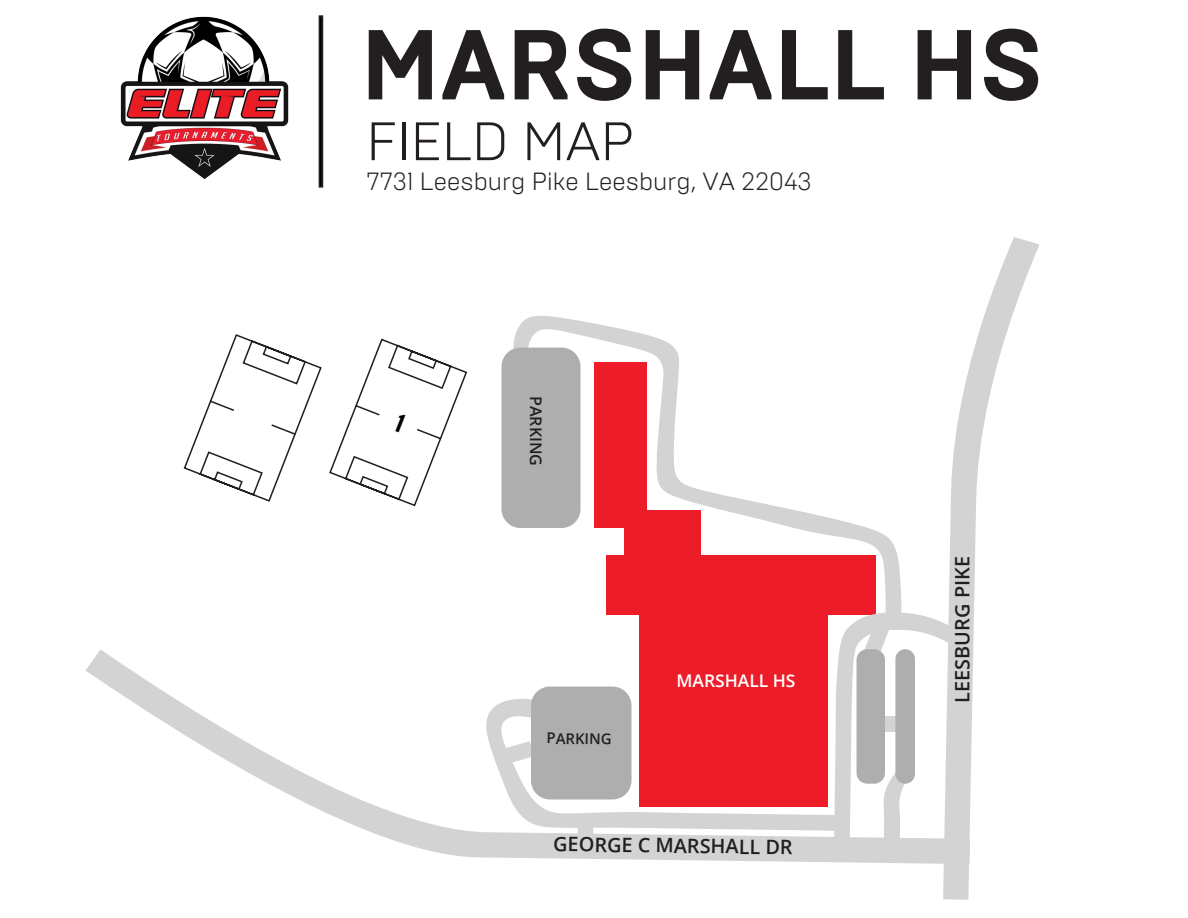
<style>
.page{position:relative;width:1188px;height:918px;background:#fff}
.page>*{position:absolute;margin:0;border:0;box-sizing:border-box;transform-origin:0 0}
.t1{font:700 99px "Brutal Type";color:#231f20}
.t2{font:300 54px "Brutal Type";color:#231f20}
.t3{font:300 24.9px "Brutal Type";color:#231f20}
.t4{font:600 19.8px "Open Sans";color:#231f20}
.t5{font:600 17.4px "Open Sans";color:#fff}
.t6{font:600 16.05px "Open Sans";color:#231f20}
.t7{font:600 14.85px "Open Sans";color:#231f20}
</style>
<div class="page">
<div style="left:319px;top:15px;width:4px;height:173px;border:2px solid #231f20"></div>
<img style="left:120px;top:16px;width:169px;height:163px">
<div style="left:639px;top:585px;width:189px;height:222px;background:#ec1c29"></div>
<svg style="left:943px;top:237px;width:97px;height:663px"></svg>
<svg style="left:86px;top:649px;width:884px;height:215px"></svg>
<svg style="left:511px;top:316px;width:391px;height:299px"></svg>
<svg style="left:577px;top:831px;width:17px;height:23px"></svg>
<svg style="left:481px;top:695px;width:353px;height:136px"></svg>
<svg style="left:834px;top:608px;width:129px;height:237px"></svg>
<svg style="left:493px;top:741px;width:38px;height:26px"></svg>
<div style="left:856px;top:649px;width:29px;height:135px;background:#aeaeaf;border-radius:11px"></div>
<div style="left:895px;top:649px;width:20px;height:135px;background:#aeaeaf;border-radius:10px"></div>
<div style="left:502px;top:348px;width:79px;height:180px;background:#aeaeaf;border-radius:19px"></div>
<div style="left:531px;top:687px;width:101px;height:112px;background:#aeaeaf;border-radius:19px"></div>
<svg style="left:183px;top:334px;width:285px;height:173px"></svg>
<h1 class="t1" style="left:360px;top:5px;width:685px">MARSHALL HS</h1>
<h2 class="t2" style="left:366px;top:109px;width:269px">FIELD MAP</h2>
<p class="t3" style="left:366px;top:166px;width:447px">7731 Leesburg Pike Leesburg, VA 22043</p>
<p class="t6" style="left:547px;top:396px;width:72px;rotate:90deg">PARKING</p>
<p class="t7" style="left:547px;top:728px;width:66px;rotate:1deg">PARKING</p>
<p class="t5" style="left:676px;top:669px;width:121px">MARSHALL HS</p>
<p class="t4" style="left:554px;top:830px;width:241px;rotate:1deg">GEORGE C MARSHALL DR</p>
<p class="t4" style="left:949px;top:703px;width:148px;rotate:-90deg">LEESBURG PIKE</p>
</div>
